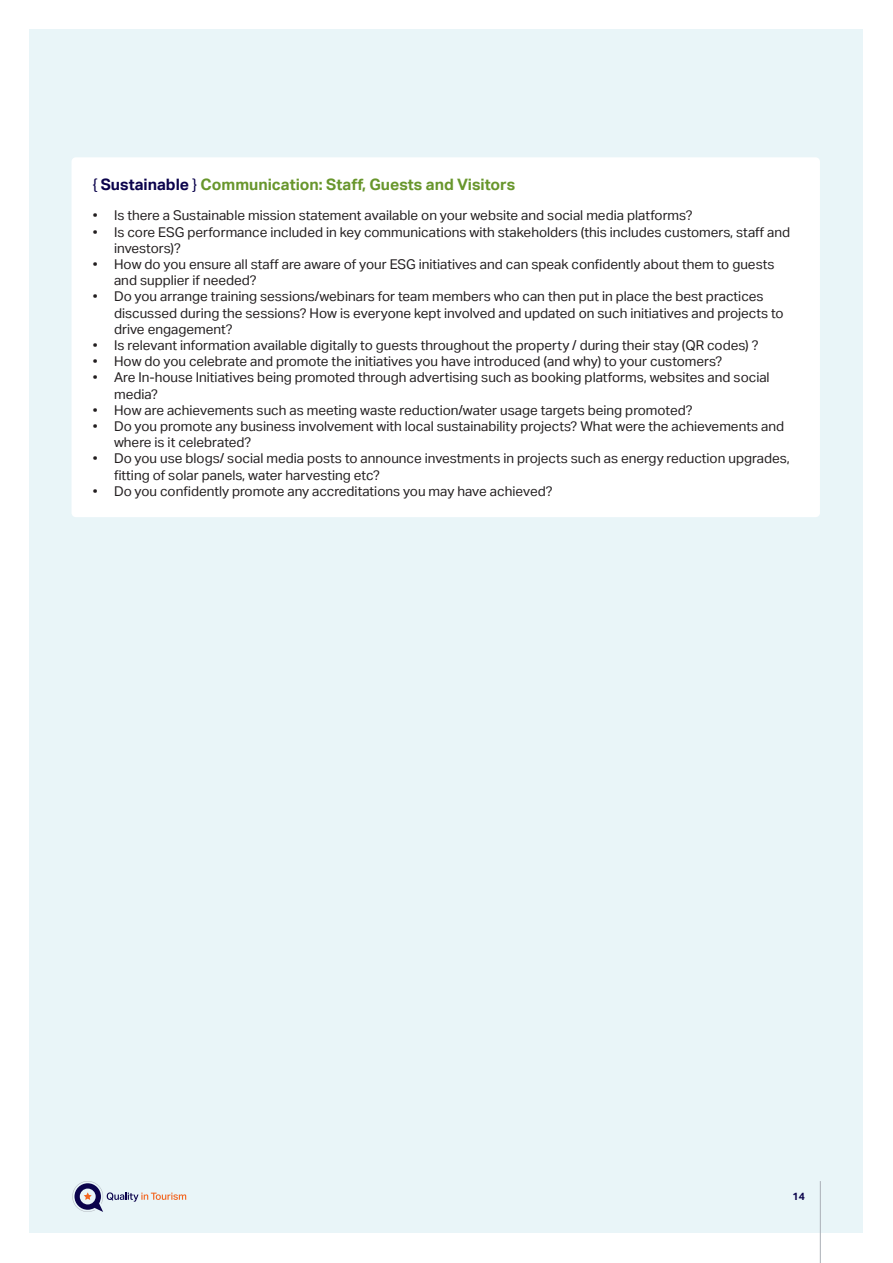
<style>
.page{position:relative;width:893px;height:1263px;background:#fff}
.page>*{position:absolute;margin:0;border:0;box-sizing:border-box;transform-origin:0 0}
.t1{font:700 15.75px "Aktiv Grotesk";color:#68962c}
.t2{font:13.5px/16.2px "Aktiv Grotesk";color:#231f20}
.t3{font:700 10.5px "Aktiv Grotesk";color:#0b034c}
.s1{font-weight:400;color:#0b034c}
.s2{color:#0b034c}
</style>
<div class="page">
<div style="left:30px;top:30px;width:833px;height:1203px;background:#e9f5f8"></div>
<hr style="left:820px;top:1181px;width:1px;height:82px;background:#aaafb7">
<svg style="left:72px;top:1181px;width:114px;height:31px"></svg>
<div style="left:72px;top:157px;width:748px;height:360px;background:#fff;border-radius:4px"></div>
<p class="t1" style="left:93px;top:174px;width:424px"><span class="s1">{</span> <span class="s2">Sustainable</span> <span class="s1">}</span> Communication: Staff, Guests and Visitors</p>
<p class="t2" style="left:93px;top:207px;width:601px">• Is there a Sustainable mission statement available on your website and social media platforms?</p>
<p class="t2" style="left:114px;top:224px;width:678px;text-indent:-21px">• Is core ESG performance included in key communications with stakeholders (this includes customers, staff and investors)?</p>
<p class="t2" style="left:114px;top:256px;width:662px;text-indent:-21px">• How do you ensure all staff are aware of your ESG initiatives and can speak confidently about them to guests and supplier if needed?</p>
<p class="t2" style="left:114px;top:288px;width:671px;text-indent:-21px">• Do you arrange training sessions/webinars for team members who can then put in place the best practices discussed during the sessions? How is everyone kept involved and updated on such initiatives and projects to drive engagement?</p>
<p class="t2" style="left:93px;top:337px;width:667px">• Is relevant information available digitally to guests throughout the property / during their stay (QR codes) ?</p>
<p class="t2" style="left:93px;top:353px;width:631px">• How do you celebrate and promote the initiatives you have introduced (and why) to your customers?</p>
<p class="t2" style="left:114px;top:369px;width:657px;text-indent:-21px">• Are In-house Initiatives being promoted through advertising such as booking platforms, websites and social media?</p>
<p class="t2" style="left:93px;top:402px;width:601px">• How are achievements such as meeting waste reduction/water usage targets being promoted?</p>
<p class="t2" style="left:114px;top:418px;width:671px;text-indent:-21px">• Do you promote any business involvement with local sustainability projects? What were the achievements and where is it celebrated?</p>
<p class="t2" style="left:114px;top:450px;width:677px;text-indent:-21px">• Do you use blogs/ social media posts to announce investments in projects such as energy reduction upgrades, fitting of solar panels, water harvesting etc?</p>
<p class="t2" style="left:93px;top:483px;width:461px">• Do you confidently promote any accreditations you may have achieved?</p>
<p class="t3" style="left:793px;top:1190px;width:14px">14</p>
</div>
